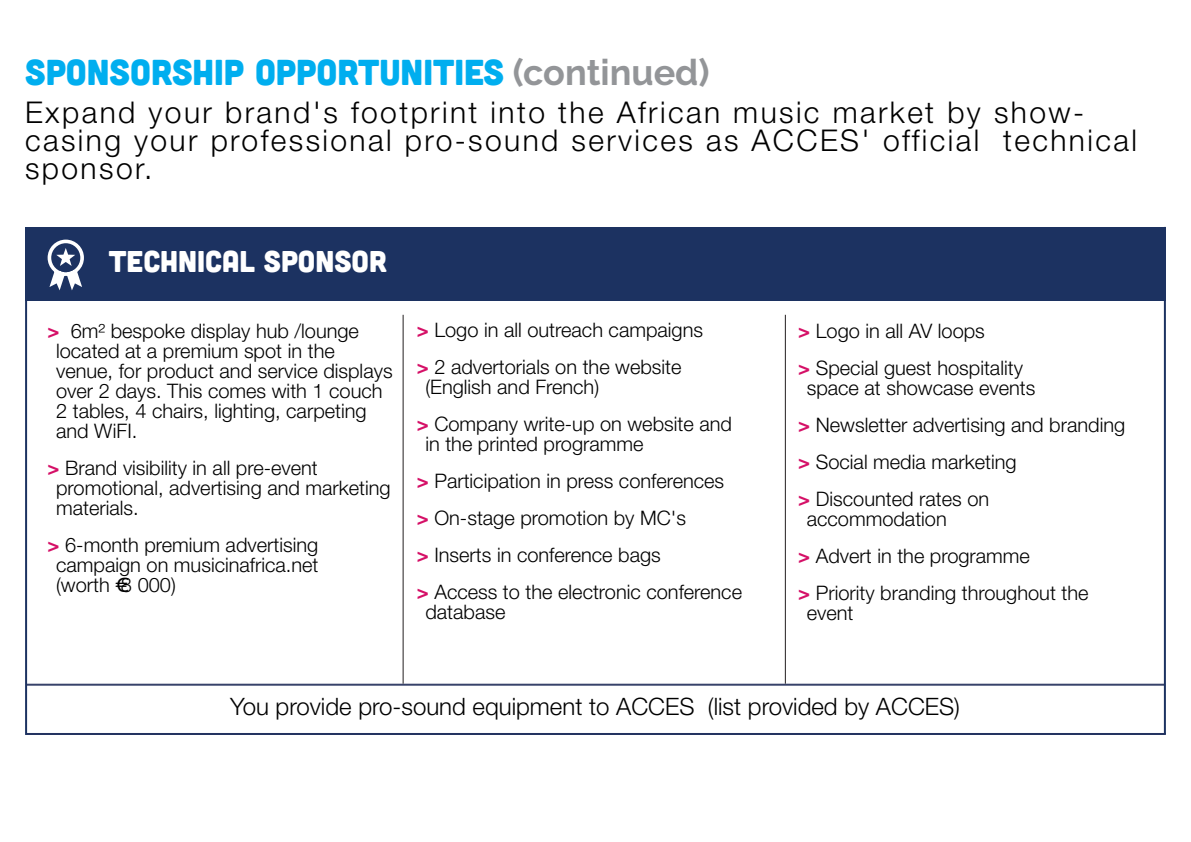
<style>
.page{position:relative;width:1191px;height:842px;background:#fff}
.page>*{position:absolute;margin:0;border:0;box-sizing:border-box;transform-origin:0 0}
.MIA_REPORT___Body{font:36px "Cubano";color:#00aeef}
.MIA_Brochure_-_Cross{font:300 30px/28px "Helvetica Neue";letter-spacing:.08em;color:#000}
.MIA_REPORT___Body-2{font:30px "Cubano";color:#fff}
.MIA_REPORT___Body-3{font:300 24px "Helvetica Neue";color:#000}
.MIA_REPORT___Body-4{font:300 20px/20px "Helvetica Neue";color:#000}
.s1{font-family:"Raleway";font-weight:700;color:#939598}
.s2{font-weight:700;color:#d51067}
</style>
<div class="page">
<div style="left:25px;top:227px;width:1140px;height:73px;background:#1c3261"></div>
<hr style="left:26px;top:684px;width:1139px;height:2px;background:#37426a">
<hr style="left:26px;top:733px;width:1139px;height:2px;background:#233260">
<svg style="left:48px;top:240px;width:36px;height:50px"></svg>
<hr style="left:1163px;top:227px;width:2px;height:507px;background:#1c3261">
<hr style="left:25px;top:289px;width:2px;height:446px;background:#1c3261">
<hr style="left:402px;top:315px;width:1px;height:369px;background:#231f20">
<hr style="left:785px;top:315px;width:1px;height:369px;background:#231f20">
<p class="MIA_REPORT___Body" style="left:25px;top:49px;width:686px">SPONSORSHIP OPPORTUNITIES <span class="s1">(continued)</span></p>
<p class="MIA_Brochure_-_Cross" style="left:25px;top:98px;width:1113px">Expand your brand's footprint into the African music market by show&shy;casing your professional pro-sound services as ACCES' official technical sponsor.</p>
<p class="MIA_REPORT___Body-2" style="left:109px;top:242px;width:279px">TECHNICAL SPONSOR</p>
<p class="MIA_REPORT___Body-4" style="left:56px;top:320px;width:338px;text-indent:-9px"><span class="s2">&gt;</span> 6m² bespoke display hub /lounge located at a premium spot in the venue, for product and service displays over 2 days. This comes with 1 couch<br>2 tables, 4 chairs, lighting, carpeting and WiFI.</p>
<p class="MIA_REPORT___Body-4" style="left:56px;top:457px;width:336px;text-indent:-9px"><span class="s2">&gt;</span> Brand visibility in all pre-event promotional, advertising and marketing materials.</p>
<p class="MIA_REPORT___Body-4" style="left:56px;top:534px;width:264px;text-align:justify;text-indent:-9px"><span class="s2">&gt;</span> 6-month premium advertising campaign on musicinafrica.net (worth €8 000)</p>
<p class="MIA_REPORT___Body-4" style="left:417px;top:320px;width:288px"><span class="s2">&gt;</span> Logo in all outreach campaigns</p>
<p class="MIA_REPORT___Body-4" style="left:425px;top:357px;width:258px;text-indent:-9px"><span class="s2">&gt;</span> 2 advertorials on the website (English and French)</p>
<p class="MIA_REPORT___Body-4" style="left:425px;top:414px;width:308px;text-indent:-9px"><span class="s2">&gt;</span> Company write-up on website and in the printed programme</p>
<p class="MIA_REPORT___Body-4" style="left:417px;top:471px;width:309px"><span class="s2">&gt;</span> Participation in press conferences</p>
<p class="MIA_REPORT___Body-4" style="left:417px;top:508px;width:271px"><span class="s2">&gt;</span> On-stage promotion by MC's</p>
<p class="MIA_REPORT___Body-4" style="left:417px;top:545px;width:245px"><span class="s2">&gt;</span> Inserts in conference bags</p>
<p class="MIA_REPORT___Body-4" style="left:425px;top:582px;width:318px;text-indent:-9px"><span class="s2">&gt;</span> Access to the electronic conference database</p>
<p class="MIA_REPORT___Body-4" style="left:798px;top:320px;width:188px"><span class="s2">&gt;</span> Logo in all AV loops</p>
<p class="MIA_REPORT___Body-4" style="left:806px;top:357px;width:230px;text-indent:-9px"><span class="s2">&gt;</span> Special guest hospitality space at showcase events</p>
<p class="MIA_REPORT___Body-4" style="left:798px;top:414px;width:328px"><span class="s2">&gt;</span> Newsletter advertising and branding</p>
<p class="MIA_REPORT___Body-4" style="left:798px;top:451px;width:220px"><span class="s2">&gt;</span> Social media marketing</p>
<p class="MIA_REPORT___Body-4" style="left:806px;top:488px;width:184px;text-indent:-9px"><span class="s2">&gt;</span> Discounted rates on accommodation</p>
<p class="MIA_REPORT___Body-4" style="left:798px;top:545px;width:233px"><span class="s2">&gt;</span> Advert in the programme</p>
<p class="MIA_REPORT___Body-4" style="left:806px;top:582px;width:283px;text-indent:-9px"><span class="s2">&gt;</span> Priority branding throughout the event</p>
<p class="MIA_REPORT___Body-3" style="left:230px;top:692px;width:731px">You provide pro-sound equipment to ACCES (list provided by ACCES)</p>
</div>
